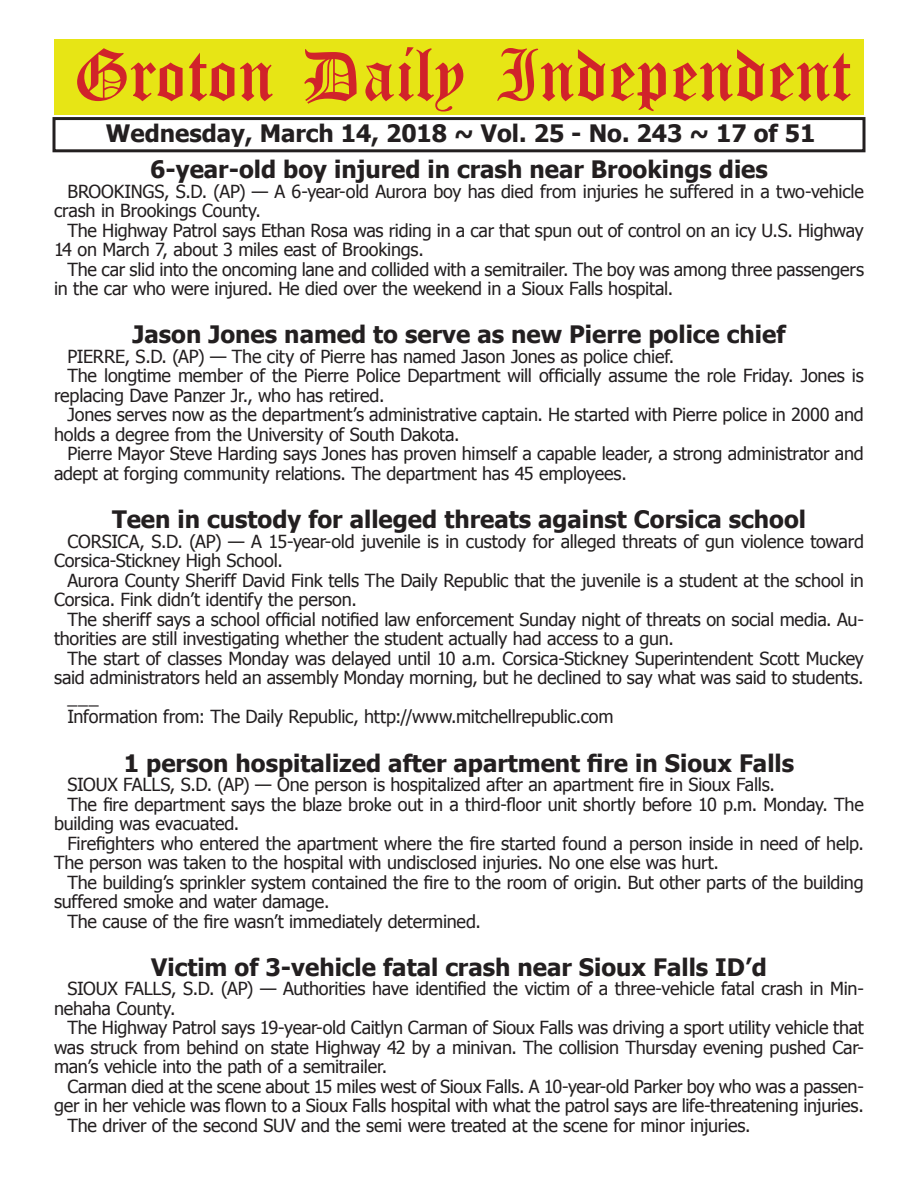
<style>
.page{position:relative;width:918px;height:1188px;background:#fff}
.page>*{position:absolute;margin:0;border:0;box-sizing:border-box;transform-origin:0 0}
.t1{font:54px "Old English Five";color:#d1232a}
.t2{font:700 24px "Tahoma";color:#231f20}
.t3{font:18px/19.5px "Tahoma";letter-spacing:-.015em;color:#231f20}
</style>
<div class="page">
<div style="left:52px;top:117px;width:814px;height:35px;border:3px solid #231f20"></div>
<div style="left:54px;top:40px;width:810px;height:75px;background:#e7e515"></div>
<h1 class="t1" style="left:73px;top:50px;width:779px">Groton Daily Independent</h1>
<h2 class="t2" style="left:106px;top:116px;width:711px">Wednesday, March 14, 2018 ~ Vol. 25 - No. 243 ~ 17 of 51</h2>
<h2 class="t2" style="left:150px;top:153px;width:619px">6-year-old boy injured in crash near Brookings dies</h2>
<p class="t3" style="left:54px;top:181px;width:811px;text-indent:14px">BROOKINGS, S.D. (AP) — A 6-year-old Aurora boy has died from injuries he suffered in a two-vehicle crash in Brookings County.</p>
<p class="t3" style="left:54px;top:220px;width:811px;text-indent:14px">The Highway Patrol says Ethan Rosa was riding in a car that spun out of control on an icy U.S. Highway<br>14 on March 7, about 3 miles east of Brookings.</p>
<p class="t3" style="left:54px;top:259px;width:812px;text-indent:14px">The car slid into the oncoming lane and collided with a semitrailer. The boy was among three passengers in the car who were injured. He died over the weekend in a Sioux Falls hospital.</p>
<h2 class="t2" style="left:133px;top:318px;width:654px">Jason Jones named to serve as new Pierre police chief</h2>
<p class="t3" style="left:68px;top:346px;width:608px">PIERRE, S.D. (AP) — The city of Pierre has named Jason Jones as police chief.</p>
<p class="t3" style="left:68px;top:365px;width:798px">The longtime member of the Pierre Police Department will officially assume the role Friday. Jones is</p>
<p class="t3" style="left:54px;top:385px;width:332px">replacing Dave Panzer Jr., who has retired.</p>
<p class="t3" style="left:68px;top:404px;width:798px">Jones serves now as the department’s administrative captain. He started with Pierre police in 2000 and</p>
<p class="t3" style="left:54px;top:424px;width:407px">holds a degree from the University of South Dakota.</p>
<p class="t3" style="left:68px;top:443px;width:798px">Pierre Mayor Steve Harding says Jones has proven himself a capable leader, a strong administrator and</p>
<p class="t3" style="left:54px;top:463px;width:574px">adept at forging community relations. The department has 45 employees.</p>
<h2 class="t2" style="left:112px;top:503px;width:696px">Teen in custody for alleged threats against Corsica school</h2>
<p class="t3" style="left:54px;top:531px;width:811px;text-indent:14px">CORSICA, S.D. (AP) — A 15-year-old juvenile is in custody for alleged threats of gun violence toward<br>Corsica-Stickney High School.</p>
<p class="t3" style="left:54px;top:570px;width:811px;text-indent:14px">Aurora County Sheriff David Fink tells The Daily Republic that the juvenile is a student at the school in<br>Corsica. Fink didn’t identify the person.</p>
<p class="t3" style="left:54px;top:609px;width:812px;text-indent:14px">The sheriff says a school official notified law enforcement Sunday night of threats on social media. Au&shy;thorities are still investigating whether the student actually had access to a gun.</p>
<p class="t3" style="left:68px;top:648px;width:798px">The start of classes Monday was delayed until 10 a.m. Corsica-Stickney Superintendent Scott Muckey</p>
<p class="t3" style="left:54px;top:667px;width:811px">said administrators held an assembly Monday morning, but he declined to say what was said to students.</p>
<p class="t3" style="left:68px;top:687px;width:33px">___</p>
<p class="t3" style="left:68px;top:706px;width:548px">Information from: The Daily Republic, http://www.mitchellrepublic.com</p>
<h2 class="t2" style="left:124px;top:746px;width:672px">1 person hospitalized after apartment fire in Sioux Falls</h2>
<p class="t3" style="left:68px;top:774px;width:709px">SIOUX FALLS, S.D. (AP) — One person is hospitalized after an apartment fire in Sioux Falls.</p>
<p class="t3" style="left:68px;top:793px;width:798px">The fire department says the blaze broke out in a third-floor unit shortly before 10 p.m. Monday. The</p>
<p class="t3" style="left:54px;top:813px;width:187px">building was evacuated.</p>
<p class="t3" style="left:68px;top:832px;width:798px">Firefighters who entered the apartment where the fire started found a person inside in need of help.</p>
<p class="t3" style="left:54px;top:852px;width:667px">The person was taken to the hospital with undisclosed injuries. No one else was hurt.</p>
<p class="t3" style="left:68px;top:871px;width:798px">The building’s sprinkler system contained the fire to the room of origin. But other parts of the building</p>
<p class="t3" style="left:54px;top:891px;width:277px">suffered smoke and water damage.</p>
<p class="t3" style="left:68px;top:910px;width:415px">The cause of the fire wasn’t immediately determined.</p>
<h2 class="t2" style="left:151px;top:950px;width:617px">Victim of 3-vehicle fatal crash near Sioux Falls ID’d</h2>
<p class="t3" style="left:54px;top:978px;width:812px;text-indent:14px">SIOUX FALLS, S.D. (AP) — Authorities have identified the victim of a three-vehicle fatal crash in Min&shy;nehaha County.</p>
<p class="t3" style="left:54px;top:1017px;width:812px;text-align:justify;text-indent:14px">The Highway Patrol says 19-year-old Caitlyn Carman of Sioux Falls was driving a sport utility vehicle that was struck from behind on state Highway 42 by a minivan. The collision Thursday evening pushed Car&shy;man’s vehicle into the path of a semitrailer.</p>
<p class="t3" style="left:68px;top:1076px;width:798px">Carman died at the scene about 15 miles west of Sioux Falls. A 10-year-old Parker boy who was a passen-</p>
<p class="t3" style="left:54px;top:1095px;width:811px">ger in her vehicle was flown to a Sioux Falls hospital with what the patrol says are life-threatening injuries.</p>
<p class="t3" style="left:68px;top:1115px;width:685px">The driver of the second SUV and the semi were treated at the scene for minor injuries.</p>
</div>
